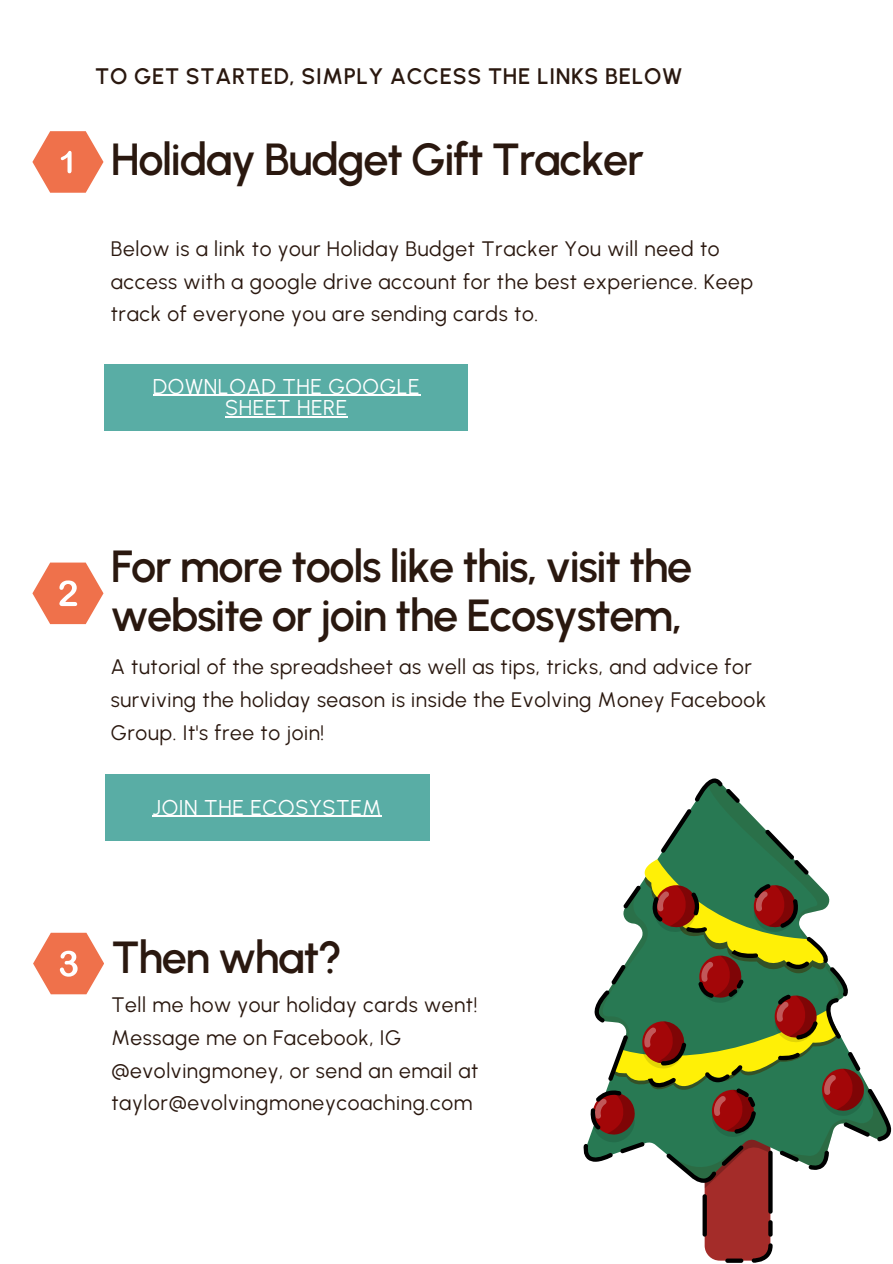
<style>
.page{position:relative;width:893px;height:1264px;background:#fff}
.page>*{position:absolute;margin:0;border:0;box-sizing:border-box;transform-origin:0 0}
.t1{font:600 45px/49.5px "Urbanist";letter-spacing:-.03em;color:#2a180f}
.t2{font:600 22.5px "Urbanist";letter-spacing:.03em;color:#2a180f}
.t3{font:21.45px/21.3px "Urbanist";letter-spacing:.03em;color:#fff;text-align:center}
.t4{font:21px/32.5px "Urbanist";letter-spacing:.03em;color:#2a180f}
</style>
<div class="page">
<div style="left:105px;top:364px;width:363px;height:66px;background:#59ada5"></div>
<div style="left:105px;top:774px;width:324px;height:66px;background:#59ada5"></div>
<svg style="left:32px;top:131px;width:71px;height:62px"></svg>
<svg style="left:32px;top:562px;width:71px;height:62px"></svg>
<svg style="left:33px;top:932px;width:71px;height:62px"></svg>
<svg style="left:583px;top:778px;width:309px;height:484px"></svg>
<svg style="left:768px;top:1220px;width:4px;height:16px"></svg>
<svg style="left:768px;top:1150px;width:4px;height:63px"></svg>
<hr style="left:153px;top:395px;width:267px;height:1px;background:#fff">
<hr style="left:225px;top:416px;width:123px;height:1px;background:#fff">
<hr style="left:153px;top:815px;width:229px;height:1px;background:#fff">
<p class="t2" style="left:95px;top:62px;width:588px">TO GET STARTED, SIMPLY ACCESS THE LINKS BELOW</p>
<p class="t1" style="left:111px;top:135px;width:534px">Holiday Budget Gift Tracker</p>
<p class="t4" style="left:111px;top:232px;width:643px">Below is a link to your Holiday Budget Tracker You will need to access with a google drive account for the best experience. Keep track of everyone you are sending cards to.</p>
<p class="t3" style="left:153px;top:375px;width:268px">DOWNLOAD THE GOOGLE<br>SHEET HERE</p>
<p class="t1" style="left:111px;top:541px;width:583px">For more tools like this, visit the website or join the Ecosystem,</p>
<p class="t4" style="left:111px;top:651px;width:657px">A tutorial of the spreadsheet as well as tips, tricks, and advice for surviving the holiday season is inside the Evolving Money Facebook<br>Group. It's free to join!</p>
<p class="t3" style="left:153px;top:796px;width:230px">JOIN THE ECOSYSTEM</p>
<p class="t1" style="left:111px;top:932px;width:232px">Then what?</p>
<p class="t4" style="left:111px;top:988px;width:368px">Tell me how your holiday cards went!<br>Message me on Facebook, IG @evolvingmoney, or send an email at taylor@evolvingmoneycoaching.com</p>
</div>
